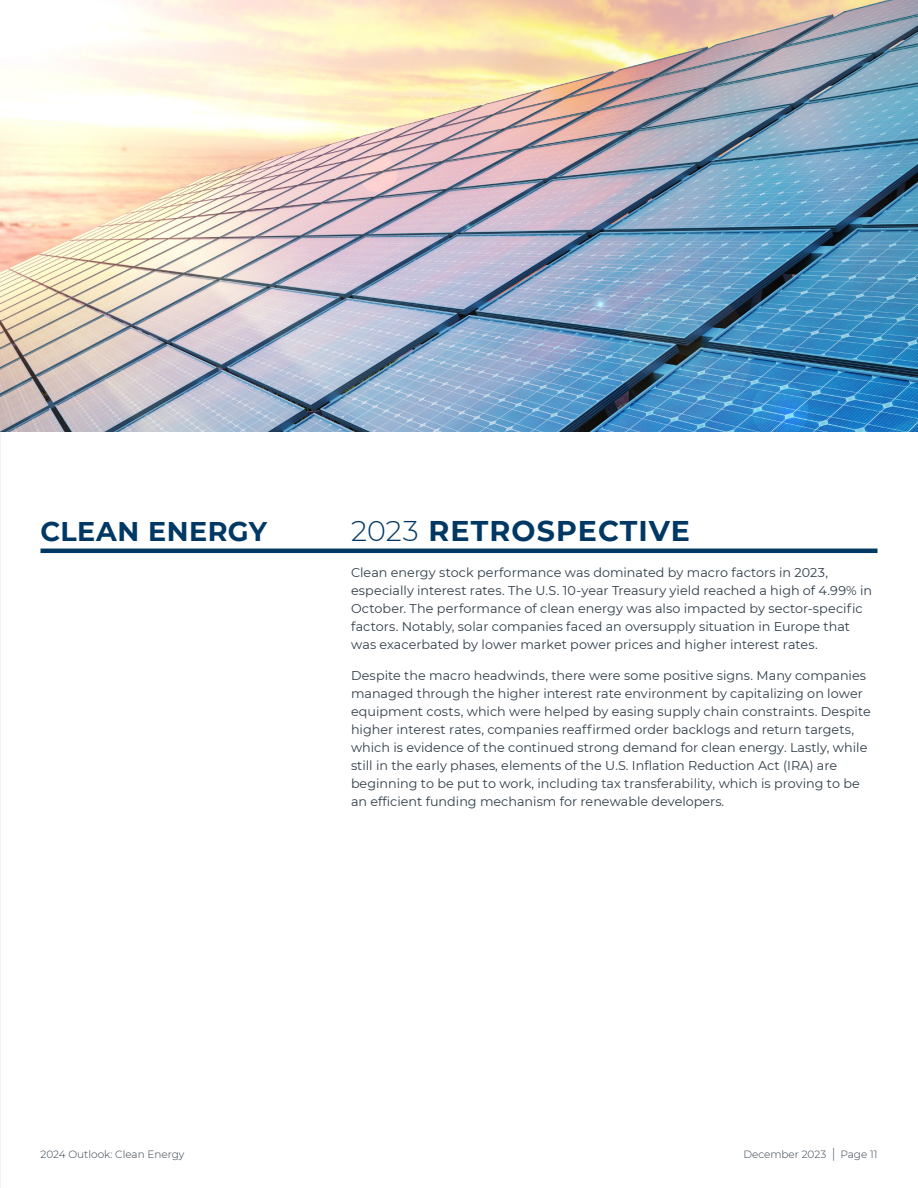
<style>
.page{position:relative;width:918px;height:1188px;background:#fff}
.page>*{position:absolute;margin:0;border:0;box-sizing:border-box;transform-origin:0 0}
.t1{font:700 28.5px "Montserrat";letter-spacing:.04em;color:#003864}
.Central_Intro_Headline{font:700 27px "Montserrat";letter-spacing:.015em;color:#003864}
.Body_Copy{font:12.75px/18px "Montserrat";color:#303d48}
.t2{font:300 10.5px "Montserrat";color:#303d48}
.s1{font-weight:300}
.s2{font-size:13.65px}
</style>
<div class="page">
<hr style="left:40px;top:549px;width:838px;height:4px;background:#003864">
<img style="left:0;top:432px;width:1px;height:756px">
<img style="left:0;top:0;width:918px;height:432px">
<p class="Central_Intro_Headline" style="left:40px;top:512px;width:228px">CLEAN ENERGY</p>
<h1 class="t1" style="left:351px;top:511px;width:341px"><span class="s1">2023</span> RETROSPECTIVE</h1>
<p class="Body_Copy" style="left:351px;top:563px;width:523px">Clean energy stock performance was dominated by macro factors in 2023, especially interest rates. The U.S. 10-year Treasury yield reached a high of 4.99% in October. The performance of clean energy was also impacted by sector-specific factors. Notably, solar companies faced an oversupply situation in Europe that was exacerbated by lower market power prices and higher interest rates.</p>
<p class="Body_Copy" style="left:351px;top:666px;width:521px">Despite the macro headwinds, there were some positive signs. Many companies managed through the higher interest rate environment by capitalizing on lower equipment costs, which were helped by easing supply chain constraints. Despite higher interest rates, companies reaffirmed order backlogs and return targets, which is evidence of the continued strong demand for clean energy. Lastly, while still in the early phases, elements of the U.S. Inflation Reduction Act (IRA) are beginning to be put to work, including tax transferability, which is proving to be an efficient funding mechanism for renewable developers.</p>
<p class="t2" style="left:40px;top:1147px;width:146px">2024 Outlook: Clean Energy</p>
<p class="t2" style="left:743px;top:1147px;width:136px">December 2023 <span class="s2">|</span> Page 11</p>
</div>
